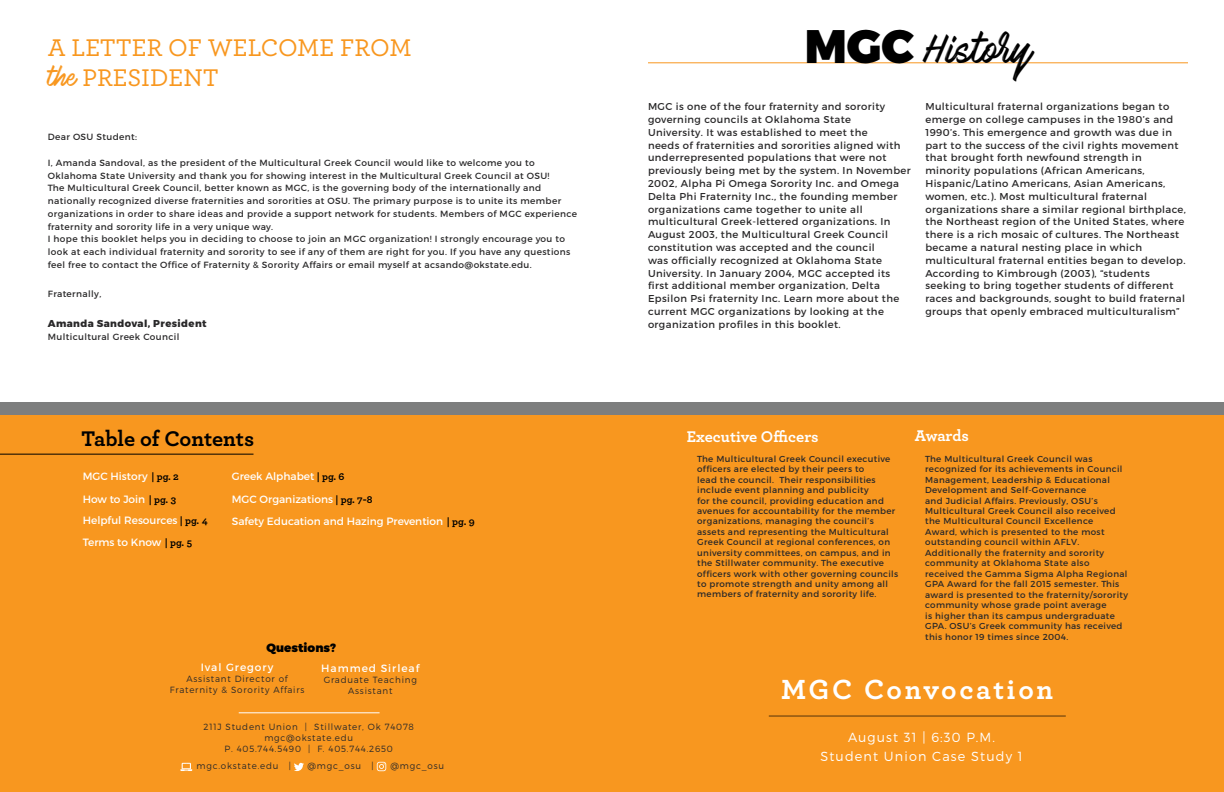
<style>
.page{position:relative;width:1224px;height:792px;background:#fff}
.page>*{position:absolute;margin:0;border:0;box-sizing:border-box;transform-origin:0 0}
.t1{font:35.7px "Mark My Words";color:#000}
.t2{font:700 29px "Archer";letter-spacing:.09em;color:#fff}
.t3{font:500 25.3px/30.4px "Archer";color:#f8971f}
.t4{font:700 22.2px "Archer";color:#000}
.t5{font:700 16.2px "Archer";letter-spacing:-.005em;color:#fff}
.t6{font:300 13.2px/19.1px "Montserrat";letter-spacing:.09em;color:#fff;text-align:center}
.t7{font:900 12px "Montserrat";color:#000}
.t8{font:10.6px/22.5px "Montserrat";color:#fff}
.t9{font:10.6px "Montserrat";letter-spacing:.09em;color:#fff}
.t10{font:10px/12.8px "Montserrat";letter-spacing:.04em;color:#292829}
.t11{font:800 10px "Montserrat";letter-spacing:.04em;color:#292829}
.t12{font:9px/12.8px "Montserrat";letter-spacing:.04em;color:#292829}
.t13{font:300 9px/11px "Montserrat";letter-spacing:.09em;color:#292829;text-align:center}
.t14{font:8.7px/10.5px "Montserrat";letter-spacing:.04em;color:#292829}
.s1{font-family:"Mark My Words";font-weight:400;font-size:23.2px}
.s2{font-family:"Archer";font-weight:700;color:#000}
.s3{font-family:"Montserrat";font-weight:900;font-size:47px}
</style>
<div class="page">
<div style="left:613px;top:408px;width:611px;height:384px;background:#f8971f"></div>
<div style="left:0;top:408px;width:614px;height:384px;background:#f8971f"></div>
<hr style="left:0;top:454px;width:254px;height:1px;background:#000">
<div style="left:612px;top:403px;width:612px;height:12px;background:#7d7e7e"></div>
<div style="left:0;top:403px;width:612px;height:12px;background:#7d7e7e"></div>
<hr style="left:648px;top:62px;width:540px;height:1px;background:#f8971f">
<hr style="left:239px;top:712px;width:141px;height:1px;background:#fff">
<svg style="left:180px;top:763px;width:12px;height:8px"></svg>
<svg style="left:294px;top:763px;width:10px;height:8px"></svg>
<svg style="left:377px;top:762px;width:9px;height:9px"></svg>
<hr style="left:769px;top:715px;width:297px;height:2px;background:#000">
<h3 class="t3" style="left:48px;top:31px;width:366px">A LETTER OF WELCOME FROM <span class="s1">the</span> PRESIDENT</h3>
<p class="t12" style="left:48px;top:131px;width:91px">Dear OSU Student:</p>
<p class="t12" style="left:48px;top:156px;width:531px">I, Amanda Sandoval, as the president of the Multicultural Greek Council would like to welcome you to Oklahoma State University and thank you for showing interest in the Multicultural Greek Council at OSU!<br>The Multicultural Greek Council, better known as MGC, is the governing body of the internationally and nationally recognized diverse fraternities and sororities at OSU. The primary purpose is to unite its member organizations in order to share ideas and provide a support network for students. Members of MGC experience fraternity and sorority life in a very unique way.<br>I hope this booklet helps you in deciding to choose to join an MGC organization! I strongly encourage you to look at each individual fraternity and sorority to see if any of them are right for you. If you have any questions feel free to contact the Office of Fraternity &amp; Sorority Affairs or email myself at acsando@okstate.edu.</p>
<p class="t12" style="left:48px;top:288px;width:55px">Fraternally,</p>
<p class="t11" style="left:48px;top:317px;width:160px">Amanda Sandoval, President</p>
<p class="t12" style="left:48px;top:330px;width:133px">Multicultural Greek Council</p>
<h3 class="t4" style="left:81px;top:421px;width:174px">Table of Contents</h3>
<p class="t8" style="left:83px;top:465px;width:98px">MGC History <span class="s2">| pg. 2<br></span>How to Join <span class="s2">| pg. 3</span></p>
<p class="t8" style="left:83px;top:509px;width:126px">Helpful Resources <span class="s2">| pg. 4<br></span>Terms to Know <span class="s2">| pg. 5</span></p>
<p class="t8" style="left:232px;top:465px;width:244px">Greek Alphabet <span class="s2">| pg. 6<br></span>MGC Organizations <span class="s2">| pg. 7-8<br></span>Safety Education and Hazing Prevention <span class="s2">| pg. 9</span></p>
<p class="t7" style="left:266px;top:641px;width:71px">Questions?</p>
<p class="t9" style="left:201px;top:661px;width:74px">Ival Gregory</p>
<p class="t13" style="left:170px;top:673px;width:136px">Assistant Director of<br>Fraternity &amp; Sorority Affairs</p>
<p class="t9" style="left:321px;top:661px;width:100px">Hammed Sirleaf</p>
<p class="t13" style="left:324px;top:674px;width:95px">Graduate Teaching<br>Assistant</p>
<p class="t13" style="left:203px;top:721px;width:212px">211J Student Union | Stillwater, Ok 74078 mgc@okstate.edu<br>P. 405.744.5490 | F. 405.744.2650</p>
<p class="t13" style="left:197px;top:761px;width:96px">mgc.okstate.edu |</p>
<p class="t13" style="left:308px;top:761px;width:68px">@mgc_osu |</p>
<p class="t13" style="left:391px;top:761px;width:55px">@mgc_osu</p>
<h1 class="t1" style="left:805px;top:30px;width:229px"><span class="s3">MGC</span> History</h1>
<p class="t10" style="left:648px;top:100px;width:264px">MGC is one of the four fraternity and sorority governing councils at Oklahoma State<br>University. It was established to meet the<br>needs of fraternities and sororities aligned with underrepresented populations that were not previously being met by the system. In November 2002, Alpha Pi Omega Sorority Inc. and Omega Delta Phi Fraternity Inc., the founding member organizations came together to unite all multicultural Greek-lettered organizations. In August 2003, the Multicultural Greek Council constitution was accepted and the council<br>was officially recognized at Oklahoma State University. In January 2004, MGC accepted its first additional member organization, Delta Epsilon Psi fraternity Inc. Learn more about the current MGC organizations by looking at the organization profiles in this booklet.</p>
<p class="t10" style="left:925px;top:100px;width:262px">Multicultural fraternal organizations began to emerge on college campuses in the 1980’s and 1990’s. This emergence and growth was due in part to the success of the civil rights movement that brought forth newfound strength in minority populations (African Americans, Hispanic/Latino Americans, Asian Americans, women, etc.). Most multicultural fraternal organizations share a similar regional birthplace, the Northeast region of the United States, where there is a rich mosaic of cultures. The Northeast became a natural nesting place in which multicultural fraternal entities began to develop.<br>According to Kimbrough (2003), “students seeking to bring together students of different races and backgrounds, sought to build fraternal groups that openly embraced multiculturalism”</p>
<h3 class="t5" style="left:687px;top:423px;width:133px">Executive Officers</h3>
<h3 class="t5" style="left:915px;top:423px;width:56px">Awards</h3>
<p class="t14" style="left:697px;top:453px;width:203px">The Multicultural Greek Council executive officers are elected by their peers to<br>lead the council. Their responsibilities include event planning and publicity<br>for the council, providing education and avenues for accountability for the member organizations, managing the council’s assets and representing the Multicultural Greek Council at regional conferences, on university committees, on campus, and in the Stillwater community. The executive officers work with other governing councils to promote strength and unity among all</p>
<p class="t14" style="left:697px;top:588px;width:181px">members of fraternity and sorority life.</p>
<p class="t14" style="left:925px;top:453px;width:204px">The Multicultural Greek Council was recognized for its achievements in Council Management, Leadership &amp; Educational Development and Self-Governance<br>and Judicial Affairs. Previously, OSU’s Multicultural Greek Council also received the Multicultural Council Excellence<br>Award, which is presented to the most outstanding council within AFLV.<br>Additionally the fraternity and sorority community at Oklahoma State also received the Gamma Sigma Alpha Regional GPA Award for the fall 2015 semester. This award is presented to the fraternity/sorority community whose grade point average<br>is higher than its campus undergraduate GPA. OSU’s Greek community has received this honor 19 times since 2004.</p>
<h2 class="t2" style="left:781px;top:666px;width:274px">MGC Convocation</h2>
<h3 class="t6" style="left:820px;top:727px;width:204px">August 31 | 6:30 P.M.<br>Student Union Case Study 1</h3>
</div>
